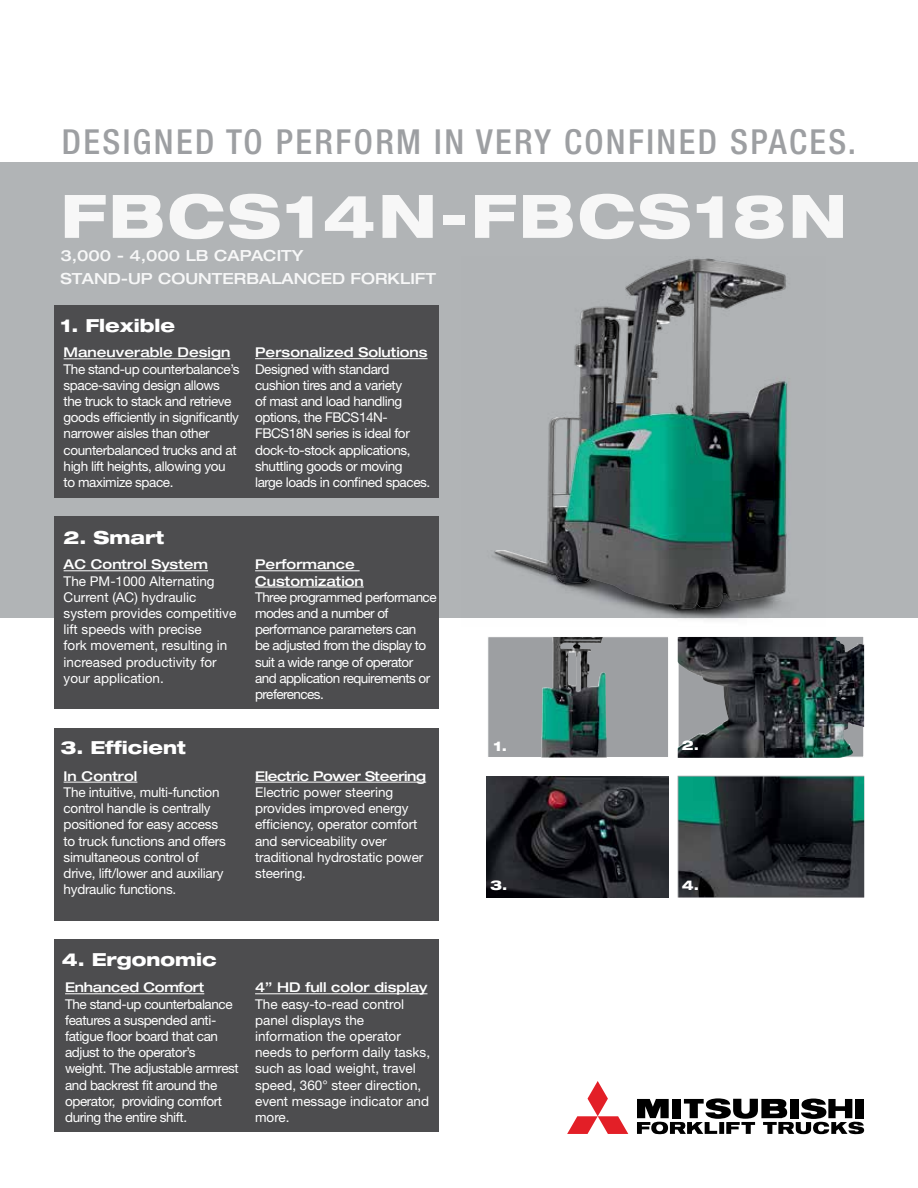
<style>
.page{position:relative;width:918px;height:1188px;background:#fff}
.page>*{position:absolute;margin:0;border:0;box-sizing:border-box;transform-origin:0 0}
.t1{font:800 expanded 60px "Helvetica Neue";letter-spacing:.04em;color:#fff}
.t2{font:500 condensed 34.5px "Helvetica Neue";letter-spacing:.07em;color:#9d9fa2}
.t3{font:800 expanded 18px "Helvetica Neue";color:#fff}
.t4{font:500 expanded 15.3px/23px "Helvetica Neue";color:#fff}
.t5{font:13.5px/16.2px "Helvetica Neue";letter-spacing:-.03em;color:#fff}
.t6{font:13.5px/16.2px "Helvetica Neue";color:#fff}
.t7{font:13.5px/16.2px "Helvetica Neue";letter-spacing:-.01em;color:#fff}
.t8{font:500 expanded 13.5px/16.2px "Helvetica Neue";color:#fff}
.t9{font:500 expanded 13.5px "Helvetica Neue";letter-spacing:-.03em;color:#fff}
.t10{font:500 expanded 13.5px "Helvetica Neue";letter-spacing:-.02em;color:#fff}
.t11{font:800 expanded 13.5px "Helvetica Neue";color:#fff}
</style>
<div class="page">
<div style="left:0;top:162px;width:918px;height:456px;background:#b1b4b6"></div>
<img style="left:487px;top:777px;width:181px;height:120px">
<div style="left:487px;top:636px;width:182px;height:122px;background:#9d9fa2;border:1px solid #fff"></div>
<div style="left:54px;top:517px;width:385px;height:192px;background:#4d4d4f"></div>
<div style="left:54px;top:728px;width:385px;height:192px;background:#4d4d4f"></div>
<div style="left:54px;top:305px;width:385px;height:192px;background:#4d4d4f"></div>
<div style="left:54px;top:939px;width:385px;height:192px;background:#4d4d4f"></div>
<img style="left:678px;top:777px;width:186px;height:120px">
<img style="left:678px;top:637px;width:186px;height:121px">
<hr style="left:255px;top:358px;width:173px;height:1px;background:#fff">
<hr style="left:255px;top:570px;width:105px;height:1px;background:#fff">
<hr style="left:255px;top:587px;width:109px;height:1px;background:#fff">
<hr style="left:64px;top:570px;width:144px;height:1px;background:#fff">
<hr style="left:65px;top:993px;width:139px;height:1px;background:#fff">
<hr style="left:64px;top:782px;width:73px;height:1px;background:#fff">
<hr style="left:255px;top:993px;width:173px;height:1px;background:#fff">
<hr style="left:255px;top:782px;width:171px;height:1px;background:#fff">
<hr style="left:64px;top:358px;width:166px;height:1px;background:#fff">
<svg style="left:567px;top:1081px;width:61px;height:53px"></svg>
<svg style="left:637px;top:1098px;width:227px;height:36px"></svg>
<img style="left:492px;top:258px;width:296px;height:362px">
<img style="left:541px;top:637px;width:66px;height:120px">
<h2 class="t2" style="left:62px;top:122px;width:796px">DESIGNED TO PERFORM IN VERY CONFINED SPACES.</h2>
<h1 class="t1" style="left:60px;top:178px;width:788px">FBCS14N-FBCS18N</h1>
<p class="t4" style="left:60px;top:244px;width:377px">3,000 - 4,000 LB CAPACITY<br>STAND-UP COUNTERBALANCED FORKLIFT</p>
<h3 class="t3" style="left:61px;top:314px;width:116px">1. Flexible</h3>
<p class="t8" style="left:64px;top:344px;width:168px">Maneuverable Design</p>
<p class="t5" style="left:64px;top:361px;width:177px">The stand-up counterbalance’s space-saving design allows the truck to stack and retrieve goods efficiently in significantly narrower aisles than other counterbalanced trucks and at high lift heights, allowing you to maximize space.</p>
<p class="t8" style="left:255px;top:344px;width:174px">Personalized Solutions</p>
<p class="t5" style="left:255px;top:360px;width:177px">Designed with standard cushion tires and a variety<br>of mast and load handling options, the FBCS14N-<br>FBCS18N series is ideal for dock-to-stock applications, shuttling goods or moving large loads in confined spaces.</p>
<h3 class="t3" style="left:64px;top:526px;width:102px">2. Smart</h3>
<p class="t8" style="left:64px;top:556px;width:146px">AC Control System</p>
<p class="t6" style="left:64px;top:573px;width:174px">The PM-1000 Alternating<br>Current (AC) hydraulic system provides competitive lift speeds with precise<br>fork movement, resulting in increased productivity for your application.</p>
<h3 class="t3" style="left:60px;top:736px;width:127px">3. Efficient</h3>
<p class="t8" style="left:64px;top:768px;width:75px">In Control</p>
<p class="t5" style="left:64px;top:784px;width:164px">The intuitive, multi-function control handle is centrally positioned for easy access to truck functions and offers simultaneous control of drive, lift/lower and auxiliary hydraulic functions.</p>
<p class="t8" style="left:255px;top:556px;width:110px">Performance<br>Customization</p>
<p class="t5" style="left:255px;top:589px;width:183px">Three programmed performance modes and a number of performance parameters can<br>be adjusted from the display to suit a wide range of operator and application requirements or preferences.</p>
<p class="t9" style="left:255px;top:768px;width:173px">Electric Power Steering</p>
<p class="t7" style="left:255px;top:784px;width:170px">Electric power steering provides improved energy efficiency, operator comfort and serviceability over traditional hydrostatic power steering.</p>
<h3 class="t3" style="left:62px;top:948px;width:156px">4. Ergonomic</h3>
<p class="t10" style="left:65px;top:979px;width:141px">Enhanced Comfort</p>
<p class="t5" style="left:65px;top:996px;width:175px">The stand-up counterbalance features a suspended anti&shy;fatigue floor board that can adjust to the operator’s weight. The adjustable armrest and backrest fit around the operator, providing comfort during the entire shift.</p>
<p class="t8" style="left:255px;top:979px;width:174px">4” HD full color display</p>
<p class="t6" style="left:255px;top:996px;width:177px">The easy-to-read control panel displays the information the operator needs to perform daily tasks, such as load weight, travel speed, 360° steer direction, event message indicator and more.</p>
<p class="t11" style="left:494px;top:737px;width:15px">1.</p>
<p class="t11" style="left:490px;top:877px;width:19px">3.</p>
<p class="t11" style="left:682px;top:737px;width:19px">2.</p>
<p class="t11" style="left:682px;top:877px;width:19px">4.</p>
</div>
